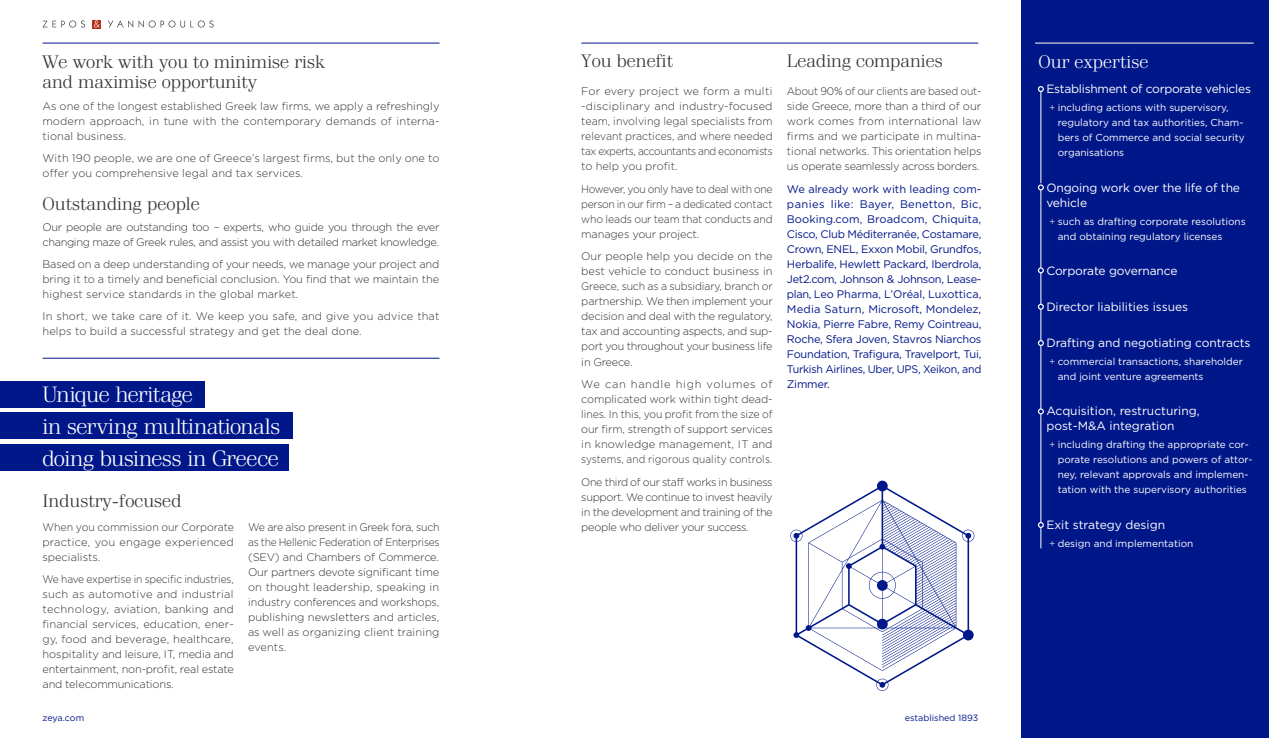
<style>
.page{position:relative;width:1269px;height:738px;background:#fff}
.page>*{position:absolute;margin:0;border:0;box-sizing:border-box;transform-origin:0 0}
.t1{font:300 22px/32px "Waldorf TL Pro";letter-spacing:-.02em;color:#fff}
.t2{font:300 18px/20px "Waldorf TL Pro";color:#323232}
.t3{font:300 18px "Waldorf TL Pro";color:#fff}
.t4{font:12px/15px "Gotham Greek";letter-spacing:-.01em;color:#fff}
.t5{font:300 11px/15px "Gotham Greek";letter-spacing:-.02em;color:#323232;text-align:justify}
.t6{font:11px/15px "Gotham Greek";letter-spacing:-.02em;color:#001789;text-align:justify}
.t7{font:300 11px/15px "Gotham Greek";letter-spacing:-.02em;color:#323232;text-align:justify;scale:.96 1}
.t8{font:300 11px/15px "Gotham Greek";letter-spacing:-.02em;color:#323232;text-align:justify;scale:.95 1}
.t9{font:300 11px/15px "Gotham Greek";letter-spacing:-.02em;color:#323232;text-align:justify;scale:.93 1}
.t10{font:300 11px/15px "Gotham Greek";color:#323232}
.t11{font:300 11px/15px "Gotham Greek";letter-spacing:-.04em;color:#323232}
.t12{font:10px/15px "Gotham Greek";color:#fff}
.t13{font:9px "Gotham Greek";color:#001789}
.s1{font-weight:300}
</style>
<div class="page">
<div style="left:1020px;top:0;width:248px;height:737px;background:#001789"></div>
<hr style="left:43px;top:43px;width:396px;height:1px;background:#001789">
<hr style="left:1035px;top:43px;width:218px;height:1px;background:#fff">
<hr style="left:1040px;top:91px;width:1px;height:92px;background:#fff">
<svg style="left:1037px;top:86px;width:6px;height:6px"></svg>
<hr style="left:1040px;top:190px;width:1px;height:78px;background:#fff">
<svg style="left:1037px;top:184px;width:6px;height:6px"></svg>
<hr style="left:1040px;top:272px;width:1px;height:32px;background:#fff">
<svg style="left:1037px;top:267px;width:6px;height:6px"></svg>
<hr style="left:1040px;top:309px;width:1px;height:32px;background:#fff">
<svg style="left:1037px;top:303px;width:6px;height:6px"></svg>
<hr style="left:1040px;top:345px;width:1px;height:64px;background:#fff">
<svg style="left:1037px;top:340px;width:6px;height:6px"></svg>
<hr style="left:1040px;top:413px;width:1px;height:109px;background:#fff">
<svg style="left:1037px;top:408px;width:6px;height:6px"></svg>
<svg style="left:1037px;top:521px;width:6px;height:27px"></svg>
<hr style="left:43px;top:357px;width:396px;height:1px;background:#001789">
<hr style="left:581px;top:43px;width:397px;height:1px;background:#001789">
<div style="left:0;top:380px;width:204px;height:27px;background:#001789"></div>
<div style="left:0;top:412px;width:292px;height:26px;background:#001789"></div>
<div style="left:0;top:443px;width:288px;height:27px;background:#001789"></div>
<svg style="left:790px;top:480px;width:184px;height:210px"></svg>
<svg style="left:43px;top:21px;width:42px;height:6px"></svg>
<svg style="left:108px;top:21px;width:25px;height:6px"></svg>
<svg style="left:139px;top:21px;width:75px;height:6px"></svg>
<div style="left:92px;top:20px;width:9px;height:8px;background:#b3301c"></div>
<svg style="left:94px;top:20px;width:6px;height:8px"></svg>
<h2 class="t2" style="left:43px;top:51px;width:284px">We work with you to minimise risk and maximise opportunity</h2>
<p class="t5" style="left:43px;top:98px;width:398px">As one of the longest established Greek law firms, we apply a refreshingly modern approach, in tune with the contemporary demands of interna&shy;tional business.</p>
<p class="t10" style="left:43px;top:150px;width:398px">With 190 people, we are one of Greece’s largest firms, but the only one to offer you comprehensive legal and tax services.</p>
<h2 class="t2" style="left:43px;top:194px;width:159px">Outstanding people</h2>
<p class="t11" style="left:43px;top:219px;width:398px">Our people are outstanding too – experts, who guide you through the ever changing maze of Greek rules, and assist you with detailed market knowledge.</p>
<p class="t5" style="left:43px;top:256px;width:398px">Based on a deep understanding of your needs, we manage your project and bring it to a timely and beneficial conclusion. You find that we maintain the highest service standards in the global market.</p>
<p class="t10" style="left:43px;top:308px;width:398px">In short, we take care of it. We keep you safe, and give you advice that helps to build a successful strategy and get the deal done.</p>
<h1 class="t1" style="left:42px;top:378px;width:239px">Unique heritage<br>in serving multinationals doing business in Greece</h1>
<h2 class="t2" style="left:43px;top:490px;width:140px">Industry-focused</h2>
<p class="t7" style="left:43px;top:519px;width:201px">When you commission our Corporate practice, you engage experienced specialists.</p>
<p class="t9" style="left:43px;top:571px;width:207px">We have expertise in specific industries, such as automotive and industrial technology, aviation, banking and financial services, education, ener&shy;gy, food and beverage, healthcare, hospitality and leisure, IT, media and entertainment, non-profit, real estate and telecommunications.</p>
<p class="t7" style="left:248px;top:519px;width:201px">We are also present in Greek fora, such as the Hellenic Federation of Enterprises (SEV) and Chambers of Commerce.<br>Our partners devote significant time on thought leadership, speaking in industry conferences and workshops, publishing newsletters and articles, as well as organizing client training events.</p>
<h2 class="t2" style="left:581px;top:51px;width:93px">You benefit</h2>
<h2 class="t2" style="left:787px;top:51px;width:157px">Leading companies</h2>
<p class="t5" style="left:581px;top:84px;width:193px">For every project we form a multi -disciplinary and industry-focused team, involving legal specialists from relevant practices, and where needed tax experts, accountants and economists to help you profit.</p>
<p class="t8" style="left:581px;top:181px;width:203px">However, you only have to deal with one person in our firm – a dedicated contact who leads our team that conducts and manages your project.</p>
<p class="t5" style="left:581px;top:249px;width:193px">Our people help you decide on the best vehicle to conduct business in Greece, such as a subsidiary, branch or partnership. We then implement your decision and deal with the regulatory, tax and accounting aspects, and sup&shy;port you throughout your business life in Greece.</p>
<p class="t5" style="left:581px;top:376px;width:193px">We can handle high volumes of complicated work within tight dead&shy;lines. In this, you profit from the size of our firm, strength of support services in knowledge management, IT and systems, and rigorous quality controls.</p>
<p class="t5" style="left:581px;top:474px;width:193px">One third of our staff works in business support. We continue to invest heavily in the development and training of the people who deliver your success.</p>
<p class="t8" style="left:787px;top:84px;width:206px">About 90% of our clients are based out&shy;side Greece, more than a third of our work comes from international law firms and we participate in multina&shy;tional networks. This orientation helps us operate seamlessly across borders.</p>
<p class="t6" style="left:787px;top:181px;width:196px">We already work with leading com&shy;panies like: Bayer, Benetton, Bic, Booking.com, Broadcom, Chiquita, Cisco, Club Méditerranée, Costamare, Crown, ENEL, Exxon Mobil, Grundfos, Herbalife, Hewlett Packard, Iberdrola, Jet2.com, Johnson &amp; Johnson, Lease&shy;plan, Leo Pharma, L’Oréal, Luxottica, Media Saturn, Microsoft, Mondelez, Nokia, Pierre Fabre, Remy Cointreau, Roche, Sfera Joven, Stavros Niarchos Foundation, Trafigura, Travelport, Tui, Turkish Airlines, Uber, UPS, Xeikon, and Zimmer.</p>
<p class="t13" style="left:43px;top:712px;width:43px">zeya.com</p>
<p class="t13" style="left:905px;top:712px;width:75px">established 1893</p>
<h2 class="t3" style="left:1038px;top:51px;width:111px">Our expertise</h2>
<p class="t4" style="left:1046px;top:81px;width:206px">Establishment of corporate vehicles</p>
<p class="t12" style="left:1057px;top:100px;width:188px;text-indent:-8px"><span class="s1">+</span> including actions with supervisory, regulatory and tax authorities, Cham&shy;bers of Commerce and social security organisations</p>
<p class="t4" style="left:1046px;top:179px;width:195px">Ongoing work over the life of the vehicle</p>
<p class="t12" style="left:1057px;top:213px;width:189px;text-indent:-8px"><span class="s1">+</span> such as drafting corporate resolutions and obtaining regulatory licenses</p>
<p class="t4" style="left:1046px;top:263px;width:133px">Corporate governance</p>
<p class="t4" style="left:1046px;top:299px;width:143px">Director liabilities issues</p>
<p class="t4" style="left:1046px;top:334px;width:206px">Drafting and negotiating contracts</p>
<p class="t12" style="left:1057px;top:353px;width:187px;text-indent:-8px"><span class="s1">+</span> commercial transactions, shareholder and joint venture agreements</p>
<p class="t4" style="left:1046px;top:403px;width:155px">Acquisition, restructuring, post-M&amp;A integration</p>
<p class="t12" style="left:1057px;top:436px;width:196px;text-indent:-8px"><span class="s1">+</span> including drafting the appropriate cor&shy;porate resolutions and powers of attor&shy;ney, relevant approvals and implemen&shy;tation with the supervisory authorities</p>
<p class="t4" style="left:1046px;top:516px;width:120px">Exit strategy design</p>
<p class="t12" style="left:1049px;top:535px;width:146px"><span class="s1">+</span> design and implementation</p>
</div>
